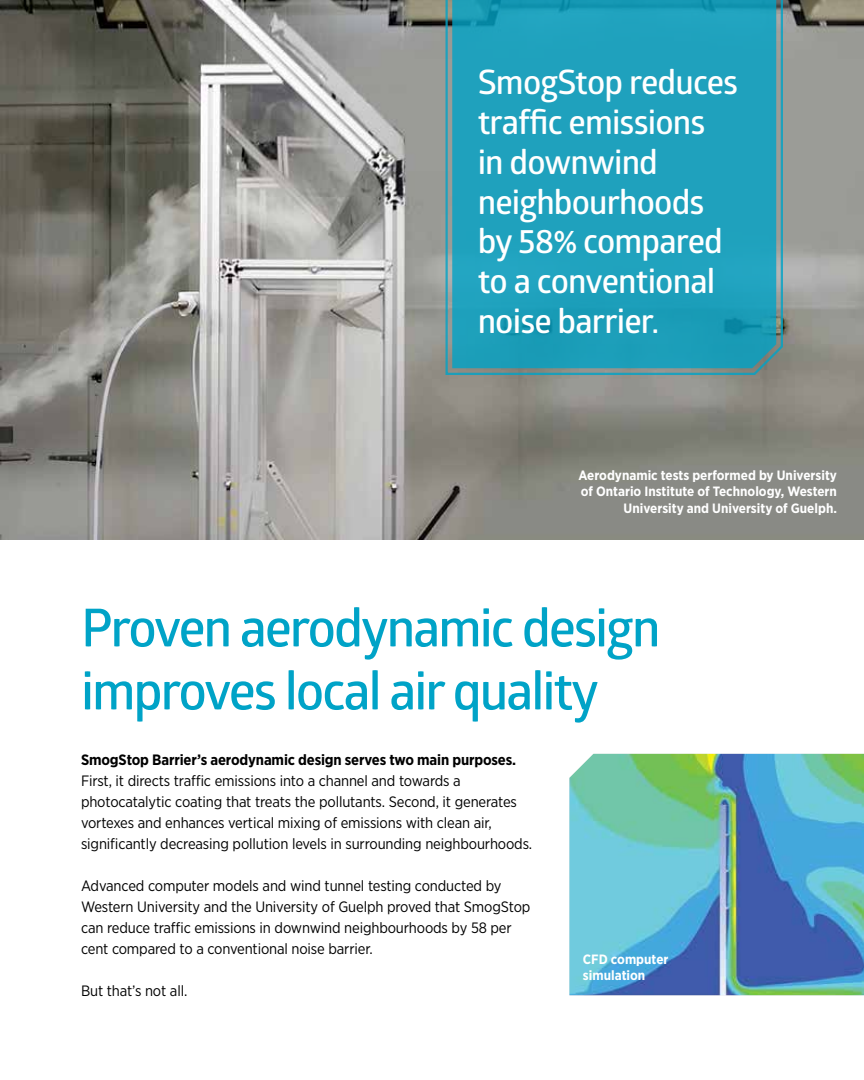
<style>
.page{position:relative;width:864px;height:1080px;background:#fff}
.page>*{position:absolute;margin:0;border:0;box-sizing:border-box;transform-origin:0 0}
.t1{font:600 52.5px/63px "Glober";letter-spacing:-.04em;color:#00a3c7}
.t2{font:600 33.6px/39.9px "Glober";letter-spacing:-.025em;color:#fff}
.t3{font:15px/21px "Gotham Narrow";letter-spacing:-.01em;color:#000}
.t4{font:700 15px "Gotham Narrow";letter-spacing:-.01em;color:#000}
.t5{font:700 13.5px/16.5px "Gotham Narrow";color:#fff;text-align:right}
.s1{font-family:"Gotham Narrow";font-weight:500;font-size:31.5px}
</style>
<div class="page">
<img style="left:1px;top:0;width:863px;height:540px">
<img style="left:0;top:0;width:1px;height:540px">
<svg style="left:444px;top:0;width:341px;height:376px"></svg>
<div style="left:456px;top:0;width:317px;height:365px;background:#1fa1bd"></div>
<img style="left:569px;top:754px;width:295px;height:241px">
<h2 class="t2" style="left:478px;top:61px;width:262px">SmogStop reduces traffic emissions in downwind neighbourhoods by 58<span class="s1">%</span> compared to a conventional noise barrier.</h2>
<p class="t5" style="left:578px;top:467px;width:260px">Aerodynamic tests performed by University of Ontario Institute of Technology, Western<br>University and University of Guelph.</p>
<h1 class="t1" style="left:81px;top:595px;width:581px">Proven aerodynamic design improves local air quality</h1>
<p class="t4" style="left:81px;top:750px;width:437px">SmogStop Barrier’s aerodynamic design serves two main purposes.</p>
<p class="t3" style="left:81px;top:770px;width:453px">First, it directs traffic emissions into a channel and towards a photocatalytic coating that treats the pollutants. Second, it generates vortexes and enhances vertical mixing of emissions with clean air, significantly decreasing pollution levels in surrounding neighbourhoods.</p>
<p class="t3" style="left:81px;top:875px;width:451px">Advanced computer models and wind tunnel testing conducted by Western University and the University of Guelph proved that SmogStop can reduce traffic emissions in downwind neighbourhoods by 58 per cent compared to a conventional noise barrier.</p>
<p class="t3" style="left:81px;top:980px;width:108px">But that’s not all.</p>
<p class="t5" style="left:583px;top:951px;width:87px;text-align:left">CFD computer simulation</p>
</div>
